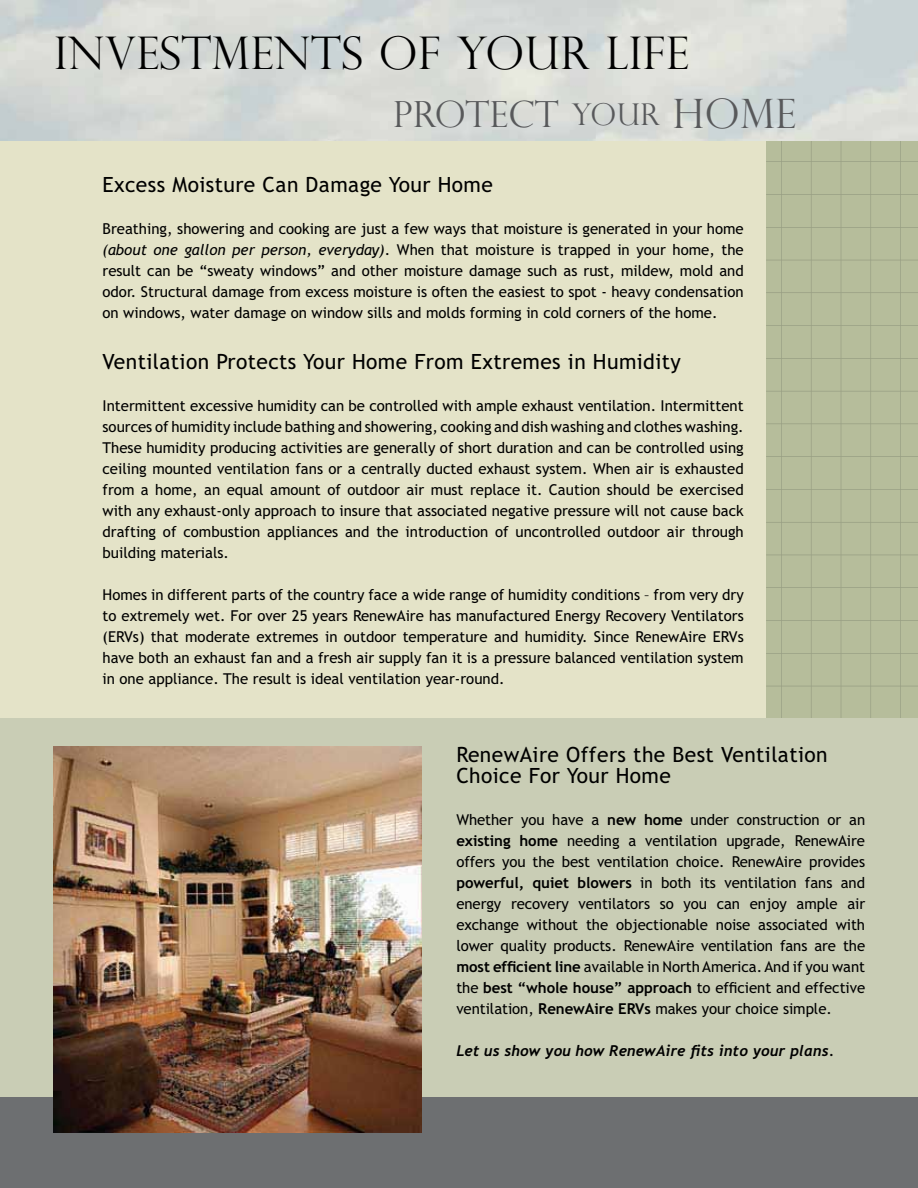
<style>
.page{position:relative;width:918px;height:1188px;background:#fff}
.page>*{position:absolute;margin:0;border:0;box-sizing:border-box;transform-origin:0 0}
.t1{font:300 45px "Perpetua Titling";letter-spacing:.01em;color:#000}
.t2{font:300 36px "Perpetua Titling";letter-spacing:.01em;color:#58595b}
.t3{font:21px/21px "Trebuchet MS";letter-spacing:.02em;color:#000}
.t4{font:15px/21px "Trebuchet MS";color:#000;text-align:justify}
.t5{font:italic 700 15px "Trebuchet";letter-spacing:.01em;color:#000}
.s1{font-size:30px}
.s2{font-size:40.5px}
.s3{font-style:italic}
.s4{font-weight:700}
</style>
<div class="page">
<div style="left:0;top:140px;width:918px;height:959px;background:#e4e3c8"></div>
<div style="left:766px;top:137px;width:152px;height:648px;background:#b6bd9b"></div>
<hr style="left:871px;top:686px;width:30px;height:1px;background:#868c75">
<hr style="left:841px;top:686px;width:30px;height:1px;background:#868c75">
<hr style="left:811px;top:686px;width:30px;height:1px;background:#868c75">
<hr style="left:781px;top:686px;width:30px;height:1px;background:#868c75">
<hr style="left:871px;top:653px;width:30px;height:1px;background:#868c75">
<hr style="left:841px;top:653px;width:30px;height:1px;background:#868c75">
<hr style="left:811px;top:653px;width:30px;height:1px;background:#868c75">
<hr style="left:781px;top:653px;width:30px;height:1px;background:#868c75">
<hr style="left:871px;top:620px;width:30px;height:1px;background:#868c75">
<hr style="left:841px;top:620px;width:30px;height:1px;background:#868c75">
<hr style="left:811px;top:620px;width:30px;height:1px;background:#868c75">
<hr style="left:781px;top:620px;width:30px;height:1px;background:#868c75">
<hr style="left:871px;top:588px;width:30px;height:1px;background:#868c75">
<hr style="left:841px;top:588px;width:30px;height:1px;background:#868c75">
<hr style="left:811px;top:588px;width:30px;height:1px;background:#868c75">
<hr style="left:781px;top:588px;width:30px;height:1px;background:#868c75">
<hr style="left:871px;top:555px;width:30px;height:1px;background:#868c75">
<hr style="left:841px;top:555px;width:30px;height:1px;background:#868c75">
<hr style="left:811px;top:555px;width:30px;height:1px;background:#868c75">
<hr style="left:781px;top:555px;width:30px;height:1px;background:#868c75">
<hr style="left:871px;top:522px;width:30px;height:1px;background:#868c75">
<hr style="left:841px;top:522px;width:30px;height:1px;background:#868c75">
<hr style="left:811px;top:522px;width:30px;height:1px;background:#868c75">
<hr style="left:781px;top:522px;width:30px;height:1px;background:#868c75">
<hr style="left:871px;top:489px;width:30px;height:1px;background:#868c75">
<hr style="left:841px;top:489px;width:30px;height:1px;background:#868c75">
<hr style="left:811px;top:489px;width:30px;height:1px;background:#868c75">
<hr style="left:781px;top:489px;width:30px;height:1px;background:#868c75">
<hr style="left:871px;top:456px;width:30px;height:1px;background:#868c75">
<hr style="left:841px;top:456px;width:30px;height:1px;background:#868c75">
<hr style="left:811px;top:456px;width:30px;height:1px;background:#868c75">
<hr style="left:781px;top:456px;width:30px;height:1px;background:#868c75">
<hr style="left:871px;top:424px;width:30px;height:1px;background:#868c75">
<hr style="left:841px;top:424px;width:30px;height:1px;background:#868c75">
<hr style="left:811px;top:424px;width:30px;height:1px;background:#868c75">
<hr style="left:781px;top:424px;width:30px;height:1px;background:#868c75">
<hr style="left:871px;top:391px;width:30px;height:1px;background:#868c75">
<hr style="left:841px;top:391px;width:30px;height:1px;background:#868c75">
<hr style="left:811px;top:391px;width:30px;height:1px;background:#868c75">
<hr style="left:781px;top:391px;width:30px;height:1px;background:#868c75">
<hr style="left:871px;top:358px;width:30px;height:1px;background:#868c75">
<hr style="left:841px;top:358px;width:30px;height:1px;background:#868c75">
<hr style="left:811px;top:358px;width:30px;height:1px;background:#868c75">
<hr style="left:781px;top:358px;width:30px;height:1px;background:#868c75">
<hr style="left:871px;top:325px;width:30px;height:1px;background:#868c75">
<hr style="left:841px;top:325px;width:30px;height:1px;background:#868c75">
<hr style="left:811px;top:325px;width:30px;height:1px;background:#868c75">
<hr style="left:781px;top:325px;width:30px;height:1px;background:#868c75">
<hr style="left:871px;top:293px;width:30px;height:1px;background:#868c75">
<hr style="left:841px;top:293px;width:30px;height:1px;background:#868c75">
<hr style="left:811px;top:293px;width:30px;height:1px;background:#868c75">
<hr style="left:781px;top:293px;width:30px;height:1px;background:#868c75">
<hr style="left:871px;top:260px;width:30px;height:1px;background:#868c75">
<hr style="left:841px;top:260px;width:30px;height:1px;background:#868c75">
<hr style="left:811px;top:260px;width:30px;height:1px;background:#868c75">
<hr style="left:781px;top:260px;width:30px;height:1px;background:#868c75">
<hr style="left:871px;top:227px;width:30px;height:1px;background:#868c75">
<hr style="left:841px;top:227px;width:30px;height:1px;background:#868c75">
<hr style="left:811px;top:227px;width:30px;height:1px;background:#868c75">
<hr style="left:781px;top:227px;width:30px;height:1px;background:#868c75">
<hr style="left:871px;top:194px;width:30px;height:1px;background:#868c75">
<hr style="left:841px;top:194px;width:30px;height:1px;background:#868c75">
<hr style="left:811px;top:194px;width:30px;height:1px;background:#868c75">
<hr style="left:781px;top:194px;width:30px;height:1px;background:#868c75">
<hr style="left:871px;top:162px;width:30px;height:1px;background:#868c75">
<hr style="left:841px;top:162px;width:30px;height:1px;background:#868c75">
<hr style="left:811px;top:162px;width:30px;height:1px;background:#868c75">
<hr style="left:781px;top:162px;width:30px;height:1px;background:#868c75">
<svg style="left:766px;top:141px;width:16px;height:577px"></svg>
<svg style="left:811px;top:141px;width:1px;height:577px"></svg>
<svg style="left:841px;top:141px;width:1px;height:577px"></svg>
<svg style="left:871px;top:161px;width:1px;height:526px"></svg>
<svg style="left:901px;top:161px;width:17px;height:526px"></svg>
<div style="left:0;top:718px;width:918px;height:379px;background:#c9cdb5"></div>
<div style="left:0;top:1097px;width:918px;height:91px;background:#6d6f71"></div>
<img style="left:54px;top:746px;width:368px;height:387px">
<img style="left:0;top:0;width:918px;height:141px">
<h1 class="t1" style="left:54px;top:27px;width:637px">INVESTMENTS OF YOUR LIFE</h1>
<h2 class="t2" style="left:393px;top:93px;width:404px">PROTECT <span class="s1">YOUR</span> <span class="s2">HOME</span></h2>
<h3 class="t3" style="left:103px;top:176px;width:392px">Excess Moisture Can Damage Your Home</h3>
<p class="t4" style="left:103px;top:220px;width:643px">Breathing, showering and cooking are just a few ways that moisture is generated in your home <span class="s3">(about one gallon per person, everyday)</span>. When that moisture is trapped in your home, the result can be “sweaty windows” and other moisture damage such as rust, mildew, mold and odor. Structural damage from excess moisture is often the easiest to spot - heavy condensation on windows, water damage on window sills and molds forming in cold corners of the home.</p>
<h3 class="t3" style="left:103px;top:353px;width:580px">Ventilation Protects Your Home From Extremes in Humidity</h3>
<p class="t4" style="left:103px;top:397px;width:643px">Intermittent excessive humidity can be controlled with ample exhaust ventilation. Intermittent sources of humidity include bathing and showering, cooking and dish washing and clothes washing.<br>These humidity producing activities are generally of short duration and can be controlled using ceiling mounted ventilation fans or a centrally ducted exhaust system. When air is exhausted from a home, an equal amount of outdoor air must replace it. Caution should be exercised with any exhaust-only approach to insure that associated negative pressure will not cause back drafting of combustion appliances and the introduction of uncontrolled outdoor air through building materials.</p>
<p class="t4" style="left:103px;top:586px;width:643px">Homes in different parts of the country face a wide range of humidity conditions – from very dry to extremely wet. For over 25 years RenewAire has manufactured Energy Recovery Ventilators (ERVs) that moderate extremes in outdoor temperature and humidity. Since RenewAire ERVs have both an exhaust fan and a fresh air supply fan it is a pressure balanced ventilation system in one appliance. The result is ideal ventilation year-round.</p>
<h3 class="t3" style="left:456px;top:746px;width:373px">RenewAire Offers the Best Ventilation<br>Choice For Your Home</h3>
<p class="t4" style="left:456px;top:811px;width:410px">Whether you have a <span class="s4">new home</span> under construction or an <span class="s4">existing home</span> needing a ventilation upgrade, RenewAire offers you the best ventilation choice. RenewAire provides <span class="s4">powerful, quiet blowers</span> in both its ventilation fans and energy recovery ventilators so you can enjoy ample air exchange without the objectionable noise associated with lower quality products. RenewAire ventilation fans are the <span class="s4">most efficient line</span> available in North America. And if you want the <span class="s4">best “whole house” approach</span> to efficient and effective ventilation, <span class="s4">RenewAire ERVs</span> makes your choice simple.</p>
<p class="t5" style="left:456px;top:1045px;width:379px">Let us show you how RenewAire fits into your plans.</p>
</div>
